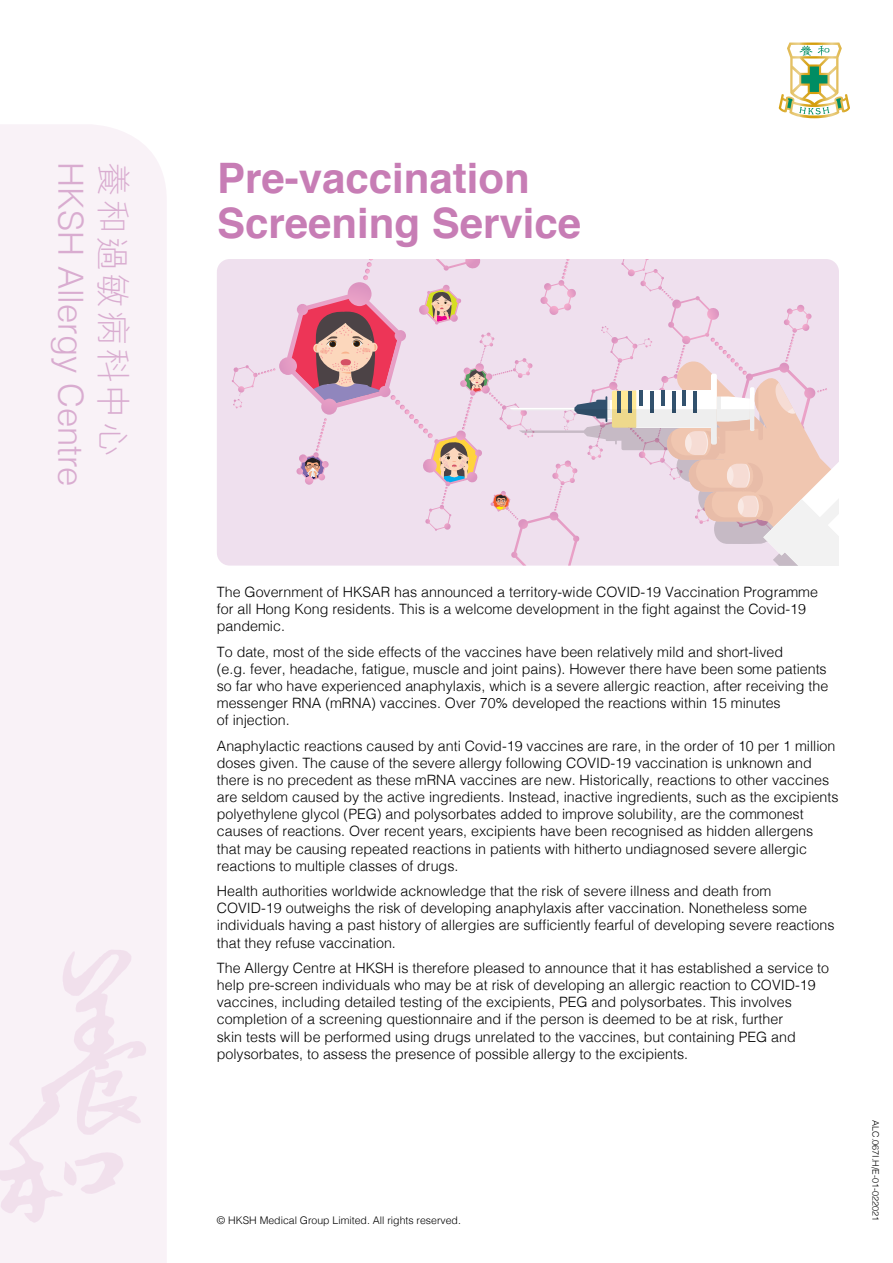
<style>
.page{position:relative;width:893px;height:1263px;background:#fff}
.page>*{position:absolute;margin:0;border:0;box-sizing:border-box;transform-origin:0 0}
.t1{font:700 42px/45px "Helvetica";color:#c77db5}
.t2{font:300 34.65px "Helvetica";color:#d9acd0}
.t3{font:300 34.65px "M Hei HK";letter-spacing:.075em;color:#d9acd0}
.t4{font:300 14.25px/17.1px "Helvetica";color:#000}
.t5{font:300 10.5px "Helvetica";color:#000}
.t6{font:300 9px "Helvetica";color:#000}
</style>
<div class="page">
<div style="left:0;top:125px;width:167px;height:1138px;background:#f9f2f7"></div>
<svg style="left:779px;top:43px;width:71px;height:75px"></svg>
<div style="left:217px;top:259px;width:622px;height:307px;background:#efe0ee;border-radius:13px"></div>
<svg style="left:232px;top:259px;width:607px;height:307px"></svg>
<h2 class="t2" style="left:100px;top:162px;width:326px;rotate:90deg">HKSH Allergy Centre</h2>
<h2 class="t3" style="left:130px;top:162px;width:297px;rotate:90deg">養和過敏病科中心</h2>
<h1 class="t1" style="left:217px;top:156px;width:366px">Pre-vaccination<br>Screening Service</h1>
<p class="t4" style="left:217px;top:582px;width:603px">The Government of HKSAR has announced a territory-wide COVID-19 Vaccination Programme for all Hong Kong residents. This is a welcome development in the fight against the Covid-19 pandemic.</p>
<p class="t4" style="left:217px;top:642px;width:613px">To date, most of the side effects of the vaccines have been relatively mild and short-lived<br>(e.g. fever, headache, fatigue, muscle and joint pains). However there have been some patients so far who have experienced anaphylaxis, which is a severe allergic reaction, after receiving the messenger RNA (mRNA) vaccines. Over 70% developed the reactions within 15 minutes<br>of injection.</p>
<p class="t4" style="left:217px;top:736px;width:623px">Anaphylactic reactions caused by anti Covid-19 vaccines are rare, in the order of 10 per 1 million doses given. The cause of the severe allergy following COVID-19 vaccination is unknown and there is no precedent as these mRNA vaccines are new. Historically, reactions to other vaccines are seldom caused by the active ingredients. Instead, inactive ingredients, such as the excipients polyethylene glycol (PEG) and polysorbates added to improve solubility, are the commonest causes of reactions. Over recent years, excipients have been recognised as hidden allergens that may be causing repeated reactions in patients with hitherto undiagnosed severe allergic reactions to multiple classes of drugs.</p>
<p class="t4" style="left:217px;top:882px;width:619px">Health authorities worldwide acknowledge that the risk of severe illness and death from COVID-19 outweighs the risk of developing anaphylaxis after vaccination. Nonetheless some individuals having a past history of allergies are sufficiently fearful of developing severe reactions that they refuse vaccination.</p>
<p class="t4" style="left:217px;top:958px;width:614px">The Allergy Centre at HKSH is therefore pleased to announce that it has established a service to help pre-screen individuals who may be at risk of developing an allergic reaction to COVID-19 vaccines, including detailed testing of the excipients, PEG and polysorbates. This involves completion of a screening questionnaire and if the person is deemed to be at risk, further<br>skin tests will be performed using drugs unrelated to the vaccines, but containing PEG and polysorbates, to assess the presence of possible allergy to the excipients.</p>
<p class="t5" style="left:217px;top:1211px;width:246px">© HKSH Medical Group Limited. All rights reserved.</p>
<p class="t6" style="left:883px;top:1120px;width:102px;rotate:90deg">ALC.067I.H/E-01-022021</p>
</div>
